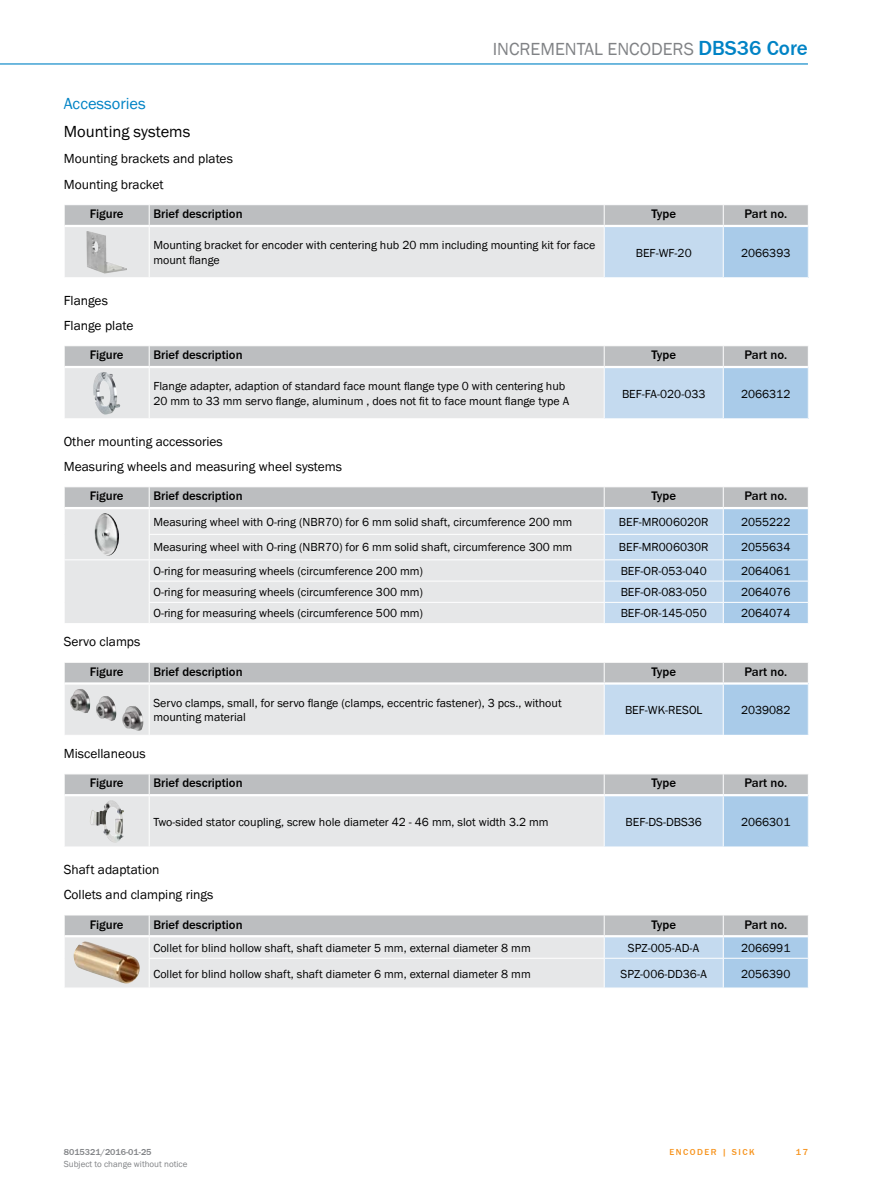
<style>
.page{position:relative;width:893px;height:1188px;background:#fff}
.page>*{position:absolute;margin:0;border:0;box-sizing:border-box;transform-origin:0 0}
.t1{font:18px "SICK Franklin";color:#808285}
.t2{font:16.5px "SICK Franklin";color:#000}
.t3{font:16.5px "SICK Franklin";color:#0083c5}
.t4{font:13.5px/25.2px "SICK Franklin";color:#000}
.t5{font:500 12.75px "SICK Franklin";color:#000}
.t6{font:12px/14.4px "SICK Franklin";color:#000}
.t7{font:9px "SICK Franklin";color:#808285}
.t8{font:500 9px "SICK Franklin";color:#808285}
.t9{font:500 9px "SICK Franklin";letter-spacing:.17em;color:#f7941e}
.s1{font-weight:500;font-size:21px;color:#0083c5}
</style>
<div class="page">
<hr style="left:0;top:63px;width:808px;height:2px;background:#0083c5">
<svg style="left:64px;top:205px;width:744px;height:72px;background:#d2d8de"></svg>
<hr style="left:723px;top:225px;width:85px;height:2px;background:#fff">
<hr style="left:64px;top:226px;width:1px;height:51px;background:#fff">
<hr style="left:149px;top:227px;width:1px;height:50px;background:#fff">
<hr style="left:604px;top:227px;width:1px;height:50px;background:#fff">
<hr style="left:723px;top:227px;width:1px;height:50px;background:#fff">
<img style="left:86px;top:231px;width:41px;height:43px">
<svg style="left:64px;top:346px;width:744px;height:72px;background:#d2d8de"></svg>
<hr style="left:723px;top:366px;width:85px;height:2px;background:#fff">
<hr style="left:64px;top:367px;width:1px;height:51px;background:#fff">
<hr style="left:149px;top:368px;width:1px;height:50px;background:#fff">
<hr style="left:604px;top:368px;width:1px;height:50px;background:#fff">
<hr style="left:723px;top:368px;width:1px;height:50px;background:#fff">
<img style="left:93px;top:372px;width:27px;height:43px">
<svg style="left:64px;top:487px;width:744px;height:137px;background:#d7dee4"></svg>
<img style="left:94px;top:513px;width:25px;height:43px">
<svg style="left:64px;top:662px;width:745px;height:73px;background:#d2d8de"></svg>
<hr style="left:723px;top:682px;width:85px;height:3px;background:#fff">
<hr style="left:808px;top:684px;width:1px;height:51px;background:#fff">
<hr style="left:64px;top:684px;width:1px;height:51px;background:#fff">
<hr style="left:149px;top:685px;width:1px;height:50px;background:#fff">
<hr style="left:604px;top:685px;width:1px;height:50px;background:#fff">
<hr style="left:723px;top:685px;width:1px;height:50px;background:#fff">
<img style="left:70px;top:689px;width:73px;height:42px">
<svg style="left:64px;top:774px;width:744px;height:73px;background:#d2d8de"></svg>
<hr style="left:723px;top:794px;width:85px;height:2px;background:#fff">
<hr style="left:64px;top:795px;width:1px;height:52px;background:#fff">
<hr style="left:149px;top:796px;width:1px;height:51px;background:#fff">
<hr style="left:604px;top:796px;width:1px;height:51px;background:#fff">
<hr style="left:723px;top:796px;width:1px;height:51px;background:#fff">
<img style="left:89px;top:800px;width:35px;height:43px">
<svg style="left:64px;top:915px;width:744px;height:73px;background:#d3d9df"></svg>
<img style="left:74px;top:941px;width:66px;height:43px">
<h1 class="t1" style="left:493px;top:38px;width:317px">I ncremental encoders <span class="s1">DBS36 Core</span></h1>
<h2 class="t3" style="left:64px;top:93px;width:84px">Accessories</h2>
<h2 class="t2" style="left:64px;top:121px;width:128px">Mounting systems</h2>
<p class="t4" style="left:64px;top:147px;width:171px">Mounting brackets and plates<br>Mounting bracket</p>
<p class="t5" style="left:90px;top:206px;width:35px">Figure</p>
<p class="t5" style="left:153px;top:206px;width:91px">Brief description</p>
<p class="t5" style="left:651px;top:206px;width:26px">Type</p>
<p class="t5" style="left:744px;top:206px;width:44px">Part no.</p>
<p class="t6" style="left:153px;top:238px;width:443px">Mounting bracket for encoder with centering hub 20 mm including mounting kit for face mount flange</p>
<p class="t6" style="left:636px;top:246px;width:57px">BEF-WF-20</p>
<p class="t6" style="left:741px;top:246px;width:51px">2066393</p>
<p class="t4" style="left:64px;top:288px;width:71px">Flanges<br>Flange plate</p>
<p class="t5" style="left:90px;top:347px;width:35px">Figure</p>
<p class="t5" style="left:153px;top:347px;width:91px">Brief description</p>
<p class="t5" style="left:651px;top:347px;width:26px">Type</p>
<p class="t5" style="left:744px;top:347px;width:44px">Part no.</p>
<p class="t6" style="left:153px;top:379px;width:418px">Flange adapter, adaption of standard face mount flange type 0 with centering hub<br>20 mm to 33 mm servo flange, aluminum , does not fit to face mount flange type A</p>
<p class="t6" style="left:622px;top:387px;width:85px">BEF-FA-020-033</p>
<p class="t6" style="left:741px;top:387px;width:51px">2066312</p>
<p class="t4" style="left:64px;top:429px;width:280px">Other mounting accessories<br>Measuring wheels and measuring wheel systems</p>
<p class="t5" style="left:90px;top:488px;width:35px">Figure</p>
<p class="t5" style="left:153px;top:488px;width:91px">Brief description</p>
<p class="t5" style="left:651px;top:488px;width:26px">Type</p>
<p class="t5" style="left:744px;top:488px;width:44px">Part no.</p>
<p class="t6" style="left:153px;top:515px;width:420px">Measuring wheel with O-ring (NBR70) for 6 mm solid shaft, circumference 200 mm</p>
<p class="t6" style="left:619px;top:515px;width:91px">BEF-MR006020R</p>
<p class="t6" style="left:741px;top:515px;width:51px">2055222</p>
<p class="t6" style="left:153px;top:540px;width:420px">Measuring wheel with O-ring (NBR70) for 6 mm solid shaft, circumference 300 mm</p>
<p class="t6" style="left:619px;top:540px;width:89px">BEF-MR006030R</p>
<p class="t6" style="left:741px;top:540px;width:51px">2055634</p>
<p class="t6" style="left:153px;top:564px;width:271px">O-ring for measuring wheels (circumference 200 mm)</p>
<p class="t6" style="left:621px;top:564px;width:87px">BEF-OR-053-040</p>
<p class="t6" style="left:741px;top:564px;width:51px">2064061</p>
<p class="t6" style="left:153px;top:585px;width:271px">O-ring for measuring wheels (circumference 300 mm)</p>
<p class="t6" style="left:621px;top:585px;width:87px">BEF-OR-083-050</p>
<p class="t6" style="left:741px;top:585px;width:51px">2064076</p>
<p class="t6" style="left:153px;top:606px;width:271px">O-ring for measuring wheels (circumference 500 mm)</p>
<p class="t6" style="left:621px;top:606px;width:87px">BEF-OR-145-050</p>
<p class="t6" style="left:741px;top:606px;width:51px">2064074</p>
<p class="t4" style="left:64px;top:629px;width:78px">Servo clamps</p>
<p class="t5" style="left:90px;top:664px;width:35px">Figure</p>
<p class="t5" style="left:153px;top:664px;width:91px">Brief description</p>
<p class="t5" style="left:651px;top:664px;width:26px">Type</p>
<p class="t5" style="left:744px;top:664px;width:44px">Part no.</p>
<p class="t6" style="left:153px;top:696px;width:410px">Servo clamps, small, for servo flange (clamps, eccentric fastener), 3 pcs., without mounting material</p>
<p class="t6" style="left:625px;top:703px;width:79px">BEF-WK-RESOL</p>
<p class="t6" style="left:741px;top:703px;width:51px">2039082</p>
<p class="t4" style="left:64px;top:741px;width:83px">Miscellaneous</p>
<p class="t5" style="left:90px;top:775px;width:35px">Figure</p>
<p class="t5" style="left:153px;top:775px;width:91px">Brief description</p>
<p class="t5" style="left:651px;top:775px;width:26px">Type</p>
<p class="t5" style="left:744px;top:775px;width:44px">Part no.</p>
<p class="t6" style="left:153px;top:815px;width:397px">Two-sided stator coupling, screw hole diameter 42 - 46 mm, slot width 3.2 mm</p>
<p class="t6" style="left:625px;top:815px;width:78px">BEF-DS-DBS36</p>
<p class="t6" style="left:741px;top:815px;width:51px">2066301</p>
<p class="t4" style="left:64px;top:857px;width:151px">Shaft adaptation<br>Collets and clamping rings</p>
<p class="t5" style="left:90px;top:916px;width:35px">Figure</p>
<p class="t5" style="left:153px;top:916px;width:91px">Brief description</p>
<p class="t5" style="left:651px;top:916px;width:26px">Type</p>
<p class="t5" style="left:744px;top:916px;width:44px">Part no.</p>
<p class="t6" style="left:153px;top:941px;width:379px">Collet for blind hollow shaft, shaft diameter 5 mm, external diameter 8 mm</p>
<p class="t6" style="left:628px;top:941px;width:73px">SPZ-005-AD-A</p>
<p class="t6" style="left:741px;top:941px;width:51px">2066991</p>
<p class="t6" style="left:153px;top:966px;width:379px">Collet for blind hollow shaft, shaft diameter 6 mm, external diameter 8 mm</p>
<p class="t6" style="left:620px;top:966px;width:88px">SPZ-006-DD36-A</p>
<p class="t6" style="left:741px;top:966px;width:51px">2056390</p>
<p class="t8" style="left:64px;top:1146px;width:89px">8015321/2016-01-25</p>
<p class="t9" style="left:796px;top:1146px;width:14px">17</p>
<p class="t9" style="left:669px;top:1146px;width:87px">Encoder | SICK</p>
<p class="t7" style="left:64px;top:1159px;width:125px">Subject to change without notice</p>
</div>
